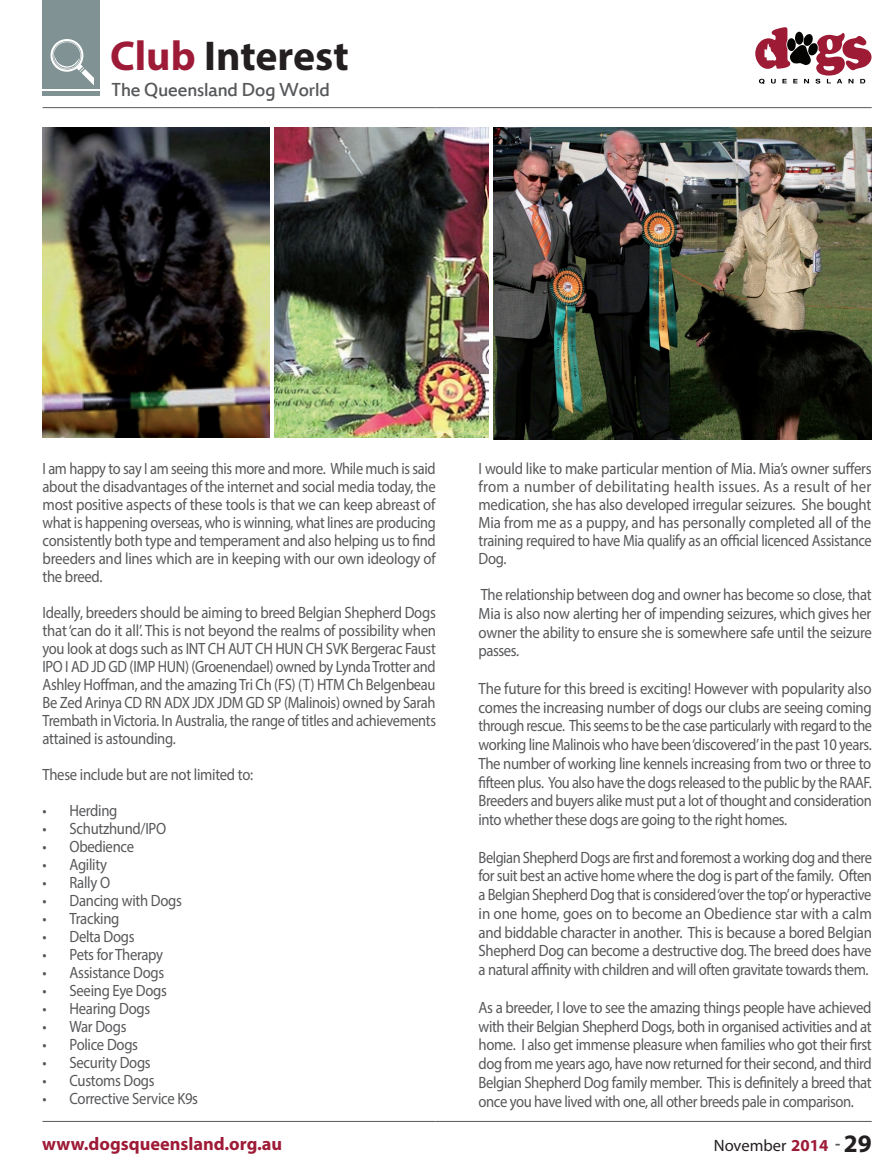
<style>
.page{position:relative;width:893px;height:1170px;background:#fff}
.page>*{position:absolute;margin:0;border:0;box-sizing:border-box;transform-origin:0 0}
.t1{font:700 41.85px "Myriad Pro";color:#231f20}
.t2{font:20.85px "Estrangelo Edessa";letter-spacing:-.03em;color:#57585a}
.t3{font:700 18.3px "Myriad Pro";color:#9e1b37}
.t4{font:16.5px "Myriad Pro";color:#231f20}
.Paragraph_Style_1_co{font:16.35px/18px "Myriad Pro";letter-spacing:-.02em;color:#57585a;text-align:justify;scale:.9 1}
.Paragraph_Style_1_co-2{font:16.35px/18px "Myriad Pro";letter-spacing:-.02em;color:#57585a;text-align:justify;scale:.88 1}
.Paragraph_Style_1_co-3{font:16.35px/18.8px "Myriad Pro";letter-spacing:-.02em;color:#57585a;text-align:justify;scale:.92 1}
.Paragraph_Style_1_co-4{font:16.35px/18.8px "Myriad Pro";letter-spacing:-.02em;color:#57585a;text-align:justify;scale:.89 1}
.s1{color:#9e1b37}
.s2{font-weight:700;font-size:16.8px;color:#9e1b37}
.s3{font-weight:700;color:#57585a}
.s4{font-weight:700;font-size:25.2px}
</style>
<div class="page">
<div style="left:43px;top:0;width:57px;height:95px;background:#809293"></div>
<hr style="left:43px;top:90px;width:57px;height:1px;background:#fff">
<svg style="left:81px;top:69px;width:17px;height:17px"></svg>
<svg style="left:50px;top:39px;width:36px;height:34px"></svg>
<div style="left:94px;top:15px;width:6px;height:74px;background:#809293"></div>
<hr style="left:43px;top:107px;width:392px;height:1px;background:#57585a">
<hr style="left:435px;top:107px;width:437px;height:1px;background:#57585a">
<svg style="left:755px;top:27px;width:117px;height:57px"></svg>
<hr style="left:43px;top:1121px;width:392px;height:1px;background:#57585a">
<hr style="left:435px;top:1121px;width:437px;height:1px;background:#57585a">
<img style="left:43px;top:127px;width:227px;height:310px">
<img style="left:493px;top:127px;width:378px;height:312px">
<img style="left:274px;top:127px;width:214px;height:310px">
<h1 class="t1" style="left:110px;top:29px;width:240px"><span class="s1">Club</span> Interest</h1>
<p class="t2" style="left:111px;top:80px;width:221px">The Queensland Dog World</p>
<p class="Paragraph_Style_1_co-2" style="left:43px;top:459px;width:448px">I am happy to say I am seeing this more and more. While much is said about the disadvantages of the internet and social media today, the most positive aspects of these tools is that we can keep abreast of what is happening overseas, who is winning, what lines are producing consistently both type and temperament and also helping us to find breeders and lines which are in keeping with our own ideology of the breed.</p>
<p class="Paragraph_Style_1_co" style="left:43px;top:603px;width:439px">Ideally, breeders should be aiming to breed Belgian Shepherd Dogs that ‘can do it all’. This is not beyond the realms of possibility when you look at dogs such as INT CH AUT CH HUN CH SVK Bergerac Faust IPO I AD JD GD (IMP HUN) (Groenendael) owned by Lynda Trotter and Ashley Hoffman, and the amazing Tri Ch (FS) (T) HTM Ch Belgenbeau Be Zed Arinya CD RN ADX JDX JDM GD SP (Malinois) owned by Sarah Trembath in Victoria. In Australia, the range of titles and achievements attained is astounding.</p>
<p class="Paragraph_Style_1_co" style="left:43px;top:765px;width:236px">These include but are not limited to:</p>
<p class="Paragraph_Style_1_co" style="left:43px;top:801px;width:85px">• Herding</p>
<p class="Paragraph_Style_1_co" style="left:43px;top:819px;width:139px">• Schutzhund/IPO</p>
<p class="Paragraph_Style_1_co" style="left:43px;top:837px;width:103px">• Obedience</p>
<p class="Paragraph_Style_1_co" style="left:43px;top:855px;width:73px">• Agility</p>
<p class="Paragraph_Style_1_co" style="left:43px;top:873px;width:77px">• Rally O</p>
<p class="Paragraph_Style_1_co" style="left:43px;top:891px;width:156px">• Dancing with Dogs</p>
<p class="Paragraph_Style_1_co" style="left:43px;top:909px;width:87px">• Tracking</p>
<p class="Paragraph_Style_1_co" style="left:43px;top:927px;width:104px">• Delta Dogs</p>
<p class="Paragraph_Style_1_co" style="left:43px;top:945px;width:136px">• Pets for Therapy</p>
<p class="Paragraph_Style_1_co" style="left:43px;top:963px;width:137px">• Assistance Dogs</p>
<p class="Paragraph_Style_1_co" style="left:43px;top:981px;width:140px">• Seeing Eye Dogs</p>
<p class="Paragraph_Style_1_co" style="left:43px;top:999px;width:121px">• Hearing Dogs</p>
<p class="Paragraph_Style_1_co" style="left:43px;top:1017px;width:95px">• War Dogs</p>
<p class="Paragraph_Style_1_co" style="left:43px;top:1035px;width:108px">• Police Dogs</p>
<p class="Paragraph_Style_1_co" style="left:43px;top:1053px;width:122px">• Security Dogs</p>
<p class="Paragraph_Style_1_co" style="left:43px;top:1071px;width:126px">• Customs Dogs</p>
<p class="Paragraph_Style_1_co" style="left:43px;top:1089px;width:174px">• Corrective Service K9s</p>
<p class="Paragraph_Style_1_co" style="left:479px;top:459px;width:438px">I would like to make particular mention of Mia. Mia’s owner suffers from a number of debilitating health issues. As a result of her medication, she has also developed irregular seizures. She bought Mia from me as a puppy, and has personally completed all of the training required to have Mia qualify as an official licenced Assistance Dog.</p>
<p class="Paragraph_Style_1_co-4" style="left:479px;top:585px;width:443px">The relationship between dog and owner has become so close, that Mia is also now alerting her of impending seizures, which gives her owner the ability to ensure she is somewhere safe until the seizure passes.</p>
<p class="Paragraph_Style_1_co-3" style="left:479px;top:678px;width:429px">The future for this breed is exciting! However with popularity also comes the increasing number of dogs our clubs are seeing coming through rescue. This seems to be the case particularly with regard to the working line Malinois who have been ‘discovered’ in the past 10 years.<br>The number of working line kennels increasing from two or three to fifteen plus. You also have the dogs released to the public by the RAAF.<br>Breeders and buyers alike must put a lot of thought and consideration into whether these dogs are going to the right homes.</p>
<p class="Paragraph_Style_1_co-2" style="left:479px;top:847px;width:449px;line-height:18.8px">Belgian Shepherd Dogs are first and foremost a working dog and there for suit best an active home where the dog is part of the family. Often a Belgian Shepherd Dog that is considered ‘over the top’ or hyperactive in one home, goes on to become an Obedience star with a calm and biddable character in another. This is because a bored Belgian Shepherd Dog can become a destructive dog. The breed does have a natural affinity with children and will often gravitate towards them.</p>
<p class="Paragraph_Style_1_co" style="left:479px;top:997px;width:438px;line-height:18.8px">As a breeder, I love to see the amazing things people have achieved with their Belgian Shepherd Dogs, both in organised activities and at home. I also get immense pleasure when families who got their first dog from me years ago, have now returned for their second, and third Belgian Shepherd Dog family member. This is definitely a breed that once you have lived with one, all other breeds pale in comparison.</p>
<p class="t3" style="left:42px;top:1131px;width:241px">www.dogsqueensland.org.au</p>
<p class="t4" style="left:714px;top:1134px;width:159px">November <span class="s2">2014</span> <span class="s3">-</span> <span class="s4">29</span></p>
</div>
